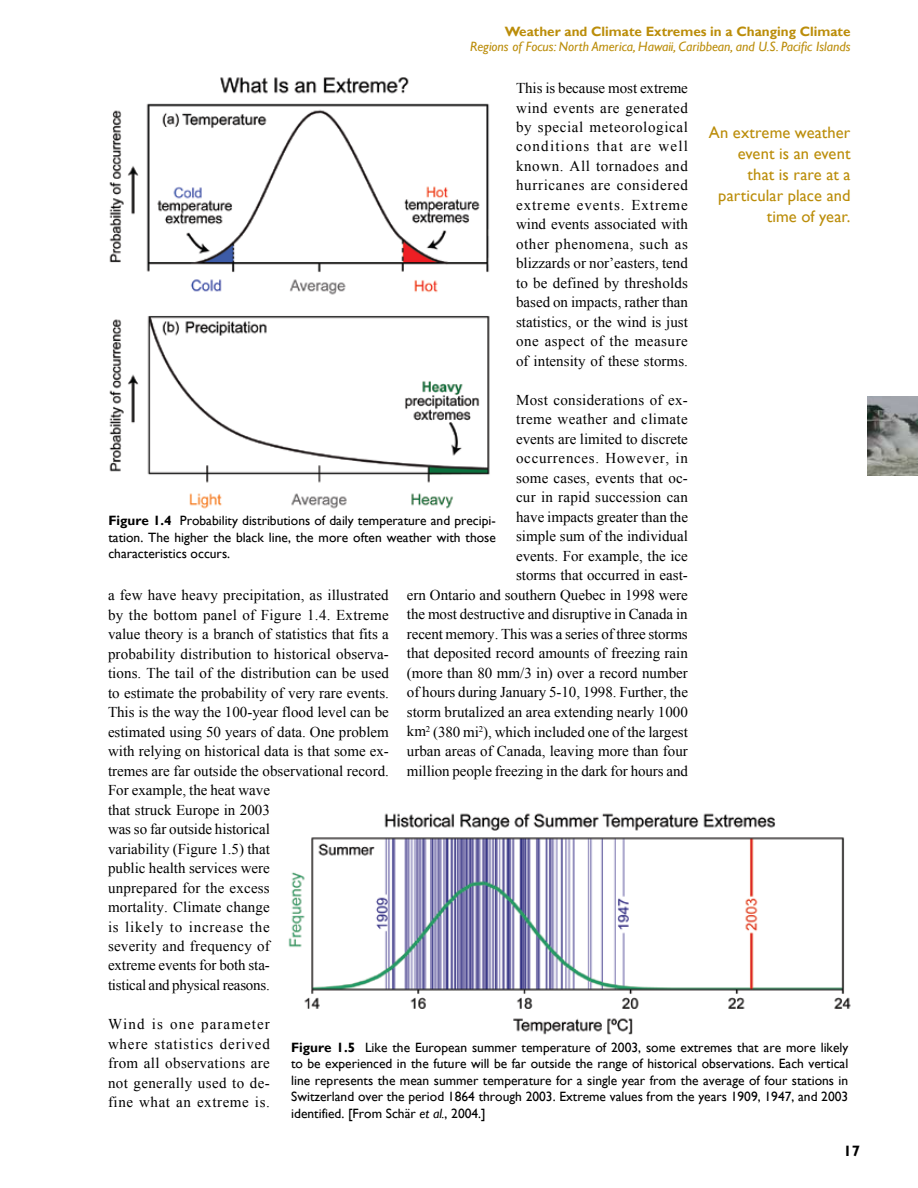
<style>
.page{position:relative;width:918px;height:1188px;background:#fff}
.page>*{position:absolute;margin:0;border:0;box-sizing:border-box;transform-origin:0 0}
.t1{font:16.5px/21px "Gill Sans";letter-spacing:.005em;color:#bb8d0a;text-align:right}
.t2{font:15px/19.5px "Times New Roman";color:#000;text-align:justify}
.t3{font:700 15px "Gill Sans";color:#000}
.t4{font:13.5px/16.5px "Gill Sans";color:#000;text-align:justify}
.t5{font:italic 13.5px "Gill Sans";color:#bb8d0a}
.t6{font:700 13.5px "Gill Sans";color:#bb8d0a}
.s1{font-weight:700}
.s2{font-style:italic}
</style>
<div class="page">
<img style="left:867px;top:396px;width:51px;height:80px">
<img style="left:109px;top:77px;width:381px;height:432px">
<img style="left:288px;top:813px;width:563px;height:222px">
<p class="t6" style="left:505px;top:23px;width:347px">Weather and Climate Extremes in a Changing Climate</p>
<p class="t5" style="left:470px;top:39px;width:382px">Regions of Focus: North America, Hawaii, Caribbean, and U.S. Pacific Islands</p>
<p class="t2" style="left:516px;top:78px;width:173px">This is because most extreme wind events are generated by special meteorological conditions that are well known. All tornadoes and hurricanes are considered extreme events. Extreme wind events associated with other phenomena, such as blizzards or nor’easters, tend to be defined by thresholds based on impacts, rather than statistics, or the wind is just one aspect of the measure of intensity of these storms.</p>
<p class="t2" style="left:407px;top:390px;width:283px;text-align:right">Most considerations of ex-<br>treme weather and climate<br>events are limited to discrete<br>occurrences. However, in<br>some cases, events that oc-<br>cur in rapid succession can<br>have impacts greater than the<br>simple sum of the individual<br>events. For example, the ice<br>storms that occurred in east-<br>ern Ontario and southern Quebec in 1998 were the most destructive and disruptive in Canada in recent memory. This was a series of three storms that deposited record amounts of freezing rain (more than 80 mm/3 in) over a record number of hours during January 5-10, 1998. Further, the storm brutalized an area extending nearly 1000 km<sup>2</sup> (380 mi<sup>2</sup>), which included one of the largest urban areas of Canada, leaving more than four million people freezing in the dark for hours and</p>
<p class="t1" style="left:709px;top:123px;width:143px">An extreme weather event is an event that is rare at a particular place and time of year.</p>
<p class="t4" style="left:108px;top:513px;width:389px"><span class="s1">Figure 1.4</span> Probability distributions of daily temperature and precipi&shy;tation. The higher the black line, the more often weather with those characteristics occurs.</p>
<p class="t2" style="left:108px;top:585px;width:283px;text-align:left">a few have heavy precipitation, as illustrated by the bottom panel of Figure 1.4. Extreme value theory is a branch of statistics that fits a probability distribution to historical observa&shy;tions. The tail of the distribution can be used to estimate the probability of very rare events.<br>This is the way the 100-year flood level can be estimated using 50 years of data. One problem with relying on historical data is that some ex&shy;tremes are far outside the observational record.<br>For example, the heat wave<br>that struck Europe in 2003<br>was so far outside historical<br>variability (Figure 1.5) that<br>public health services were<br>unprepared for the excess<br>mortality. Climate change<br>is likely to increase the<br>severity and frequency of<br>extreme events for both sta-<br>tistical and physical reasons.</p>
<p class="t2" style="left:108px;top:1014px;width:163px">Wind is one parameter where statistics derived from all observations are not generally used to de&shy;fine what an extreme is.</p>
<p class="t4" style="left:291px;top:1039px;width:559px"><span class="s1">Figure 1.5</span> Like the European summer temperature of 2003, some extremes that are more likely to be experienced in the future will be far outside the range of historical observations. Each vertical line represents the mean summer temperature for a single year from the average of four stations in Switzerland over the period 1864 through 2003. Extreme values from the years 1909, 1947, and 2003 identified. [From Schär <span class="s2">et al.</span>, 2004.]</p>
<p class="t3" style="left:843px;top:1142px;width:18px">17</p>
</div>
